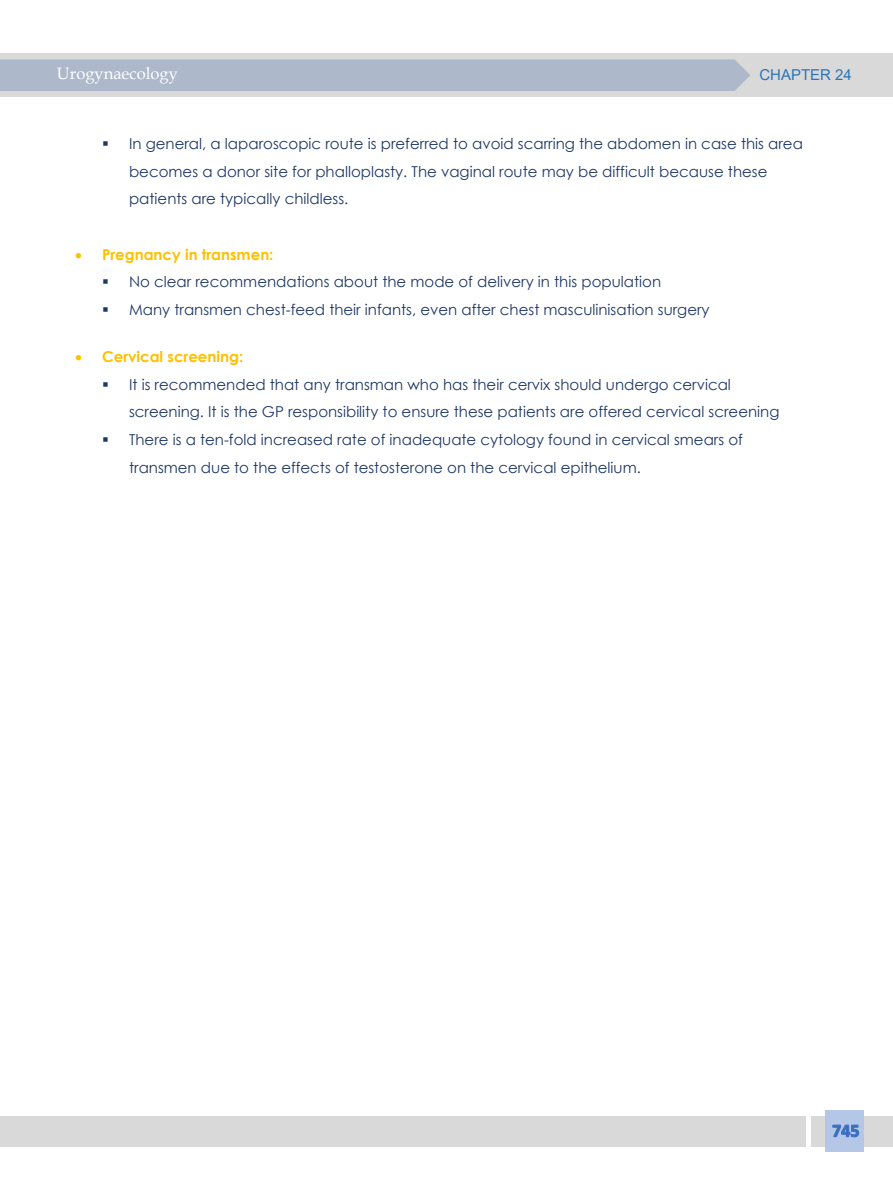
<style>
.page{position:relative;width:893px;height:1187px;background:#fff}
.page>*{position:absolute;margin:0;border:0;box-sizing:border-box;transform-origin:0 0}
.t1{font:16.5px "Book Antiqua 31";color:#fff}
.t2{font:15px/27.6px "Century Gothic";color:#1f3864}
.t3{font:15px "Century Gothic Bold 37";color:#ffc000}
.t4{font:15px "Arial 45";color:#2e74b5}
.s1{font-family:"Century Gothic 184"}
</style>
<div class="page">
<div style="left:0;top:53px;width:893px;height:43px;background:#d9d9d9"></div>
<div style="left:0;top:59px;width:750px;height:32px;background:#adb9ca"></div>
<div style="left:811px;top:1115px;width:82px;height:31px;background:#d9d9d9"></div>
<div style="left:825px;top:1110px;width:39px;height:41px;background:#b4c7e7"></div>
<svg style="left:832px;top:1124px;width:28px;height:14px"></svg>
<div style="left:0;top:1115px;width:805px;height:31px;background:#d9d9d9"></div>
<p class="t1" style="left:57px;top:64px;width:122px">Urogynaecology</p>
<p class="t4" style="left:759px;top:67px;width:94px">CHAPTER 24</p>
<p class="t2" style="left:129px;top:130px;width:675px;text-indent:-27px">▪ In general, a laparoscopic route is preferred to avoid scarring the abdomen in case this area becomes a donor site for phalloplasty. The vaginal route may be difficult because these patients are typically childless.</p>
<p class="t3" style="left:75px;top:244px;width:200px">• Pregnancy in transmen:</p>
<p class="t2" style="left:102px;top:268px;width:561px">▪ No clear recommendations about the mode of delivery in this population</p>
<p class="t2" style="left:102px;top:295px;width:609px">▪ Many transmen chest-feed their infants, even after chest masculinisation surgery</p>
<p class="t3" style="left:75px;top:347px;width:170px">• Cervical screening:</p>
<p class="t2" style="left:129px;top:370px;width:652px;text-indent:-27px">▪ It is recommended that any transman who has their cervix should undergo cervical screening. It is the GP responsibility to ensure these patients are offered cervical screening</p>
<p class="t2" style="left:129px;top:425px;width:615px;text-indent:-27px">▪ There is a ten-fold increased rate of inadequate cytology found in cervical smears of transmen <span class="s1">due to</span> the effects of testosterone on the cervical epithelium.</p>
</div>
